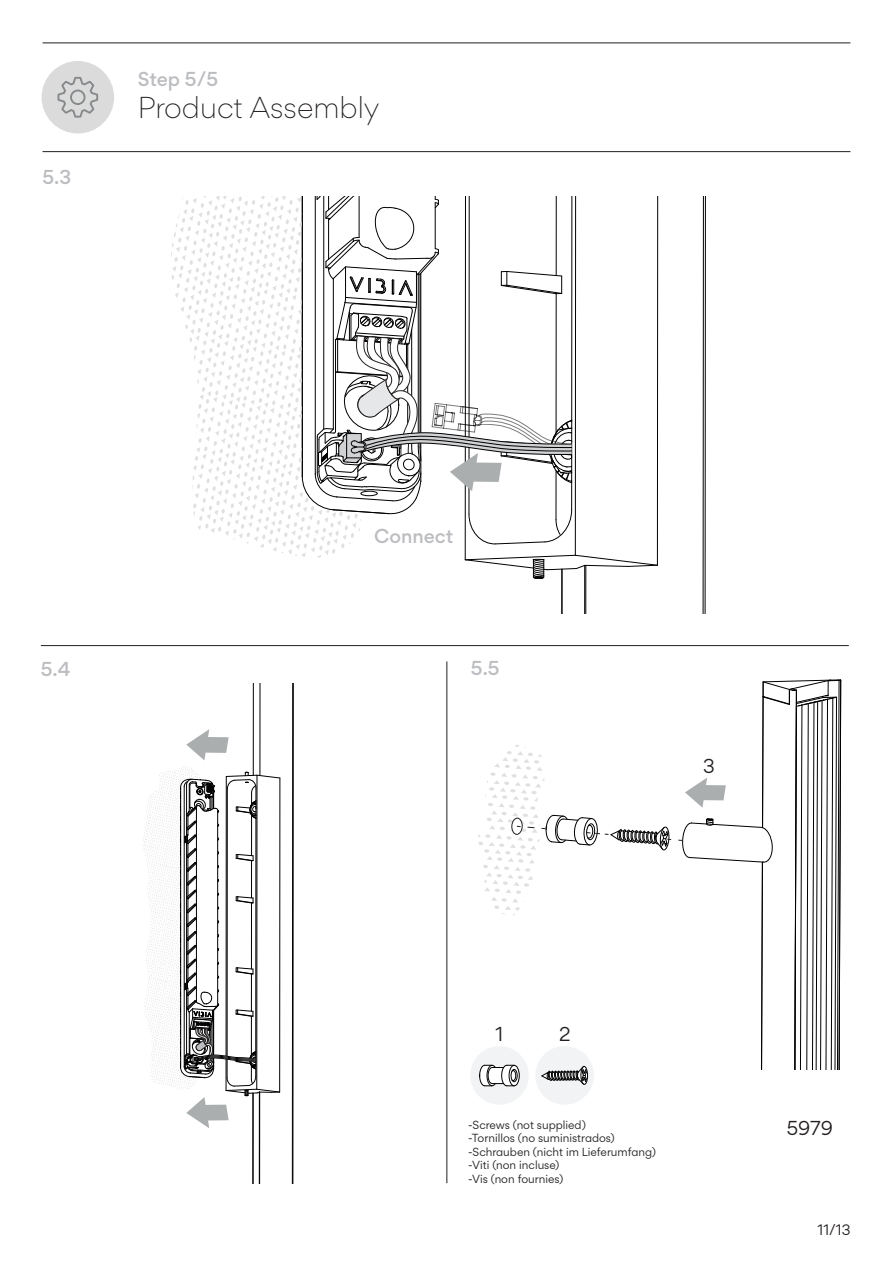
<style>
.page{position:relative;width:893px;height:1263px;background:#fff}
.page>*{position:absolute;margin:0;border:0;box-sizing:border-box;transform-origin:0 0}
.t1{font:300 27px "Gordita";color:#231f20}
.t2{font:500 18px "Gordita";color:#bcbdc0}
.t3{font:18px "Gordita";color:#231f20}
.t4{font:13.5px "Gordita";color:#231f20}
.t5{font:10.5px/13.5px "Gordita";color:#231f20}
</style>
<div class="page">
<hr style="left:43px;top:43px;width:807px;height:1px;background:#231f20">
<hr style="left:43px;top:151px;width:807px;height:1px;background:#231f20">
<div style="left:42px;top:61px;width:72px;height:72px;background:#dadbda;border-radius:50%"></div>
<svg style="left:57px;top:77px;width:41px;height:41px"></svg>
<svg style="left:702px;top:197px;width:4px;height:416px;background:#7f7f7f"></svg>
<svg style="left:171px;top:197px;width:131px;height:359px"></svg>
<svg style="left:302px;top:197px;width:357px;height:416px"></svg>
<hr style="left:41px;top:645px;width:808px;height:1px;background:#231f20">
<hr style="left:253px;top:683px;width:1px;height:92px;background:#000001">
<svg style="left:292px;top:683px;width:1px;height:500px"></svg>
<hr style="left:260px;top:683px;width:1px;height:92px;background:#000001">
<hr style="left:259px;top:1092px;width:1px;height:91px;background:#000001">
<hr style="left:252px;top:1093px;width:1px;height:90px;background:#000001">
<svg style="left:143px;top:729px;width:137px;height:399px"></svg>
<hr style="left:446px;top:661px;width:1px;height:522px;background:#231f20">
<svg style="left:678px;top:680px;width:163px;height:389px"></svg>
<svg style="left:478px;top:745px;width:193px;height:170px"></svg>
<svg style="left:471px;top:1046px;width:123px;height:58px"></svg>
<h2 class="t2" style="left:43px;top:163px;width:30px">5.3</h2>
<h2 class="t2" style="left:138px;top:66px;width:82px">Step 5/5</h2>
<h1 class="t1" style="left:138px;top:87px;width:243px">Product Assembly</h1>
<h2 class="t2" style="left:374px;top:523px;width:81px">Connect</h2>
<h2 class="t2" style="left:41px;top:655px;width:31px">5.4</h2>
<h2 class="t2" style="left:471px;top:655px;width:30px">5.5</h2>
<h2 class="t3" style="left:703px;top:752px;width:13px">3</h2>
<h2 class="t3" style="left:496px;top:1021px;width:9px">1</h2>
<h2 class="t3" style="left:559px;top:1021px;width:13px">2</h2>
<p class="t5" style="left:468px;top:1118px;width:189px">-Screws (not supplied)<br>-Tornillos (no suministrados) -Schrauben (nicht im Lieferumfang) -Viti (non incluse)<br>-Vis (non fournies)</p>
<h2 class="t3" style="left:787px;top:1114px;width:48px">5979</h2>
<p class="t4" style="left:817px;top:1220px;width:34px">11/13</p>
</div>
